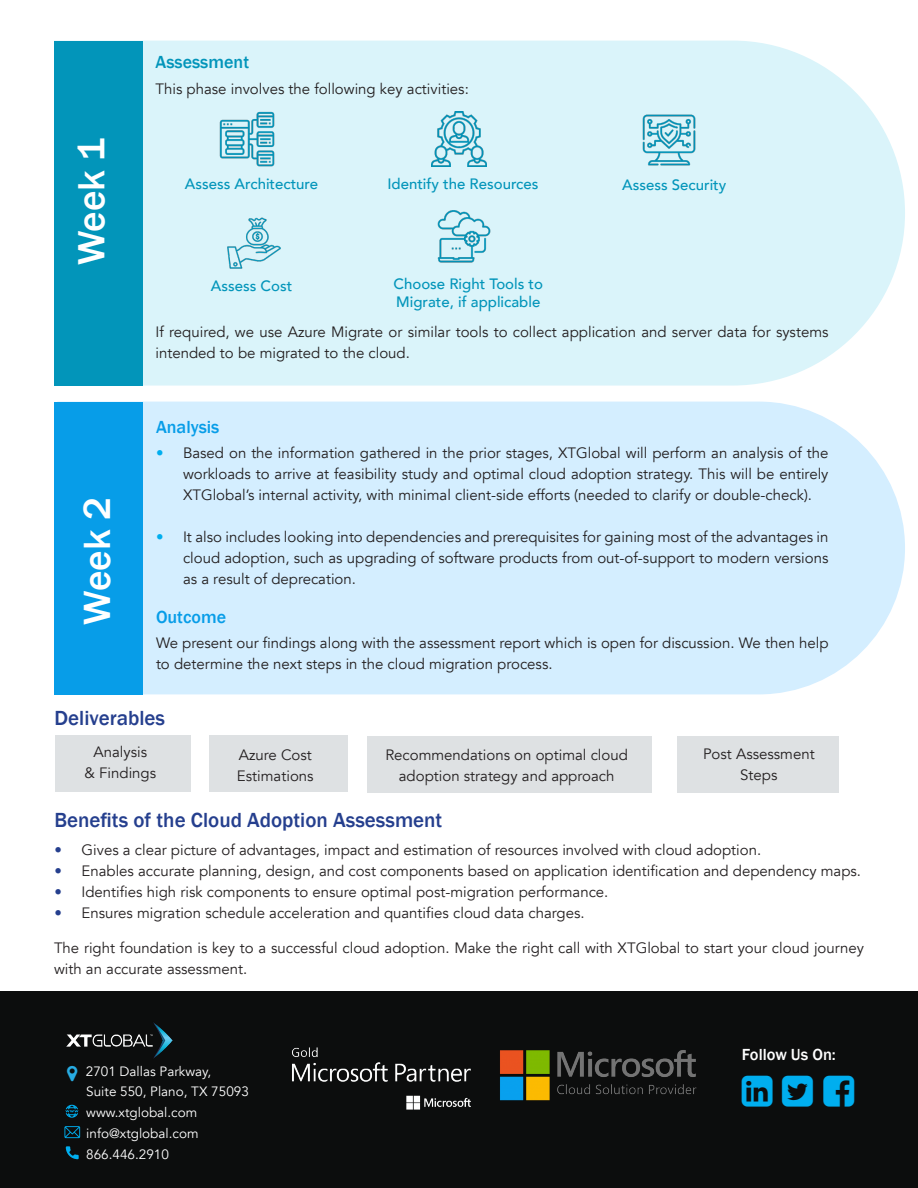
<style>
.page{position:relative;width:918px;height:1188px;background:#fff}
.page>*{position:absolute;margin:0;border:0;box-sizing:border-box;transform-origin:0 0}
.t1{font:500 39px "Franklin Gothic";color:#fff}
.t2{font:500 21px "Franklin Gothic";color:#253f8e}
.t3{font:500 18px "Franklin Gothic";color:#079de8}
.t4{font:500 18px "Franklin Gothic";color:#0295ba}
.t5{font:500 16.5px "Franklin Gothic";color:#fff}
.t6{font:15px/21px "Avenir";color:#231f20}
.t7{font:500 15px/18px "Avenir";color:#0295ba}
.t8{font:13.5px "Avenir";color:#fff}
.s1{color:#00aeef}
.s2{color:#253f8e}
</style>
<div class="page">
<div style="left:143px;top:41px;width:762px;height:345px;background:#daf4fa"></div>
<div style="left:0;top:991px;width:918px;height:197px;background:#0c0d0d"></div>
<div style="left:143px;top:402px;width:762px;height:292px;background:#d4eeff"></div>
<div style="left:54px;top:41px;width:89px;height:345px;background:#0295ba"></div>
<div style="left:54px;top:402px;width:89px;height:292px;background:#079de8"></div>
<div style="left:56px;top:736px;width:135px;height:56px;background:#dee1e3"></div>
<div style="left:209px;top:736px;width:138px;height:56px;background:#dee1e3"></div>
<div style="left:368px;top:736px;width:284px;height:56px;background:#dee1e3"></div>
<div style="left:678px;top:736px;width:161px;height:56px;background:#dee1e3"></div>
<img style="left:66px;top:1022px;width:107px;height:37px">
<svg style="left:65px;top:1105px;width:13px;height:13px"></svg>
<svg style="left:64px;top:1126px;width:16px;height:12px"></svg>
<svg style="left:66px;top:1146px;width:13px;height:13px"></svg>
<img style="left:219px;top:112px;width:55px;height:55px">
<img style="left:227px;top:215px;width:55px;height:55px">
<img style="left:431px;top:112px;width:56px;height:55px">
<img style="left:437px;top:211px;width:55px;height:52px">
<img style="left:641px;top:112px;width:55px;height:55px">
<img style="left:292px;top:1047px;width:179px;height:63px">
<img style="left:500px;top:1050px;width:197px;height:51px">
<p class="t4" style="left:156px;top:51px;width:95px">Assessment</p>
<p class="t1" style="left:67px;top:265px;width:129px;rotate:-90deg">Week 1</p>
<p class="t1" style="left:73px;top:625px;width:129px;rotate:-90deg">Week 2</p>
<p class="t6" style="left:156px;top:79px;width:315px">This phase involves the following key activities:</p>
<p class="t7" style="left:185px;top:174px;width:135px">Assess Architecture</p>
<p class="t7" style="left:387px;top:174px;width:153px">Identify the Resources</p>
<p class="t7" style="left:622px;top:175px;width:106px">Assess Security</p>
<p class="t7" style="left:211px;top:276px;width:83px">Assess Cost</p>
<p class="t7" style="left:394px;top:274px;width:151px">Choose Right Tools to<br>Migrate, if applicable</p>
<p class="t6" style="left:156px;top:321px;width:675px">If required, we use Azure Migrate or similar tools to collect application and server data for systems intended to be migrated to the cloud.</p>
<p class="t3" style="left:156px;top:415px;width:65px">Analysis</p>
<p class="t6" style="left:183px;top:443px;width:647px;text-align:justify;text-indent:-27px"><span class="s1">•</span> Based on the information gathered in the prior stages, XTGlobal will perform an analysis of the workloads to arrive at feasibility study and optimal cloud adoption strategy. This will be entirely XTGlobal’s internal activity, with minimal client-side efforts (needed to clarify or double-check).</p>
<p class="t6" style="left:183px;top:527px;width:647px;text-align:justify;text-indent:-27px"><span class="s1">•</span> It also includes looking into dependencies and prerequisites for gaining most of the advantages in cloud adoption, such as upgrading of software products from out-of-support to modern versions as a result of deprecation.</p>
<p class="t3" style="left:156px;top:606px;width:72px">Outcome</p>
<p class="t6" style="left:156px;top:633px;width:674px">We present our findings along with the assessment report which is open for discussion. We then help to determine the next steps in the cloud migration process.</p>
<p class="t2" style="left:55px;top:705px;width:112px">Deliverables</p>
<p class="t6" style="left:84px;top:742px;width:73px;text-align:center">Analysis<br>&amp; Findings</p>
<p class="t6" style="left:237px;top:745px;width:78px">Azure Cost<br>Estimations</p>
<p class="t6" style="left:703px;top:744px;width:113px;text-align:center">Post Assessment<br>Steps</p>
<p class="t6" style="left:385px;top:744px;width:244px;text-align:center">Recommendations on optimal cloud adoption strategy and approach</p>
<p class="t2" style="left:55px;top:807px;width:389px">Benefits of the Cloud Adoption Assessment</p>
<p class="t6" style="left:55px;top:840px;width:708px"><span class="s2">•</span> Gives a clear picture of advantages, impact and estimation of resources involved with cloud adoption.</p>
<p class="t6" style="left:55px;top:861px;width:808px"><span class="s2">•</span> Enables accurate planning, design, and cost components based on application identification and dependency maps.</p>
<p class="t6" style="left:55px;top:882px;width:555px"><span class="s2">•</span> Identifies high risk components to ensure optimal post-migration performance.</p>
<p class="t6" style="left:55px;top:903px;width:532px"><span class="s2">•</span> Ensures migration schedule acceleration and quantifies cloud data charges.</p>
<p class="t6" style="left:54px;top:938px;width:812px">The right foundation is key to a successful cloud adoption. Make the right call with XTGlobal to start your cloud journey with an accurate assessment.</p>
<p class="t8" style="left:86px;top:1064px;width:127px">2701 Dallas Parkway,</p>
<p class="t8" style="left:86px;top:1083px;width:164px">Suite 550, Plano, TX 75093</p>
<p class="t8" style="left:86px;top:1104px;width:112px">www.xtglobal.com</p>
<p class="t8" style="left:86px;top:1125px;width:114px">info@xtglobal.com</p>
<p class="t8" style="left:86px;top:1146px;width:84px">866.446.2910</p>
<p class="t5" style="left:742px;top:1044px;width:96px">Follow Us On:</p>
</div>
